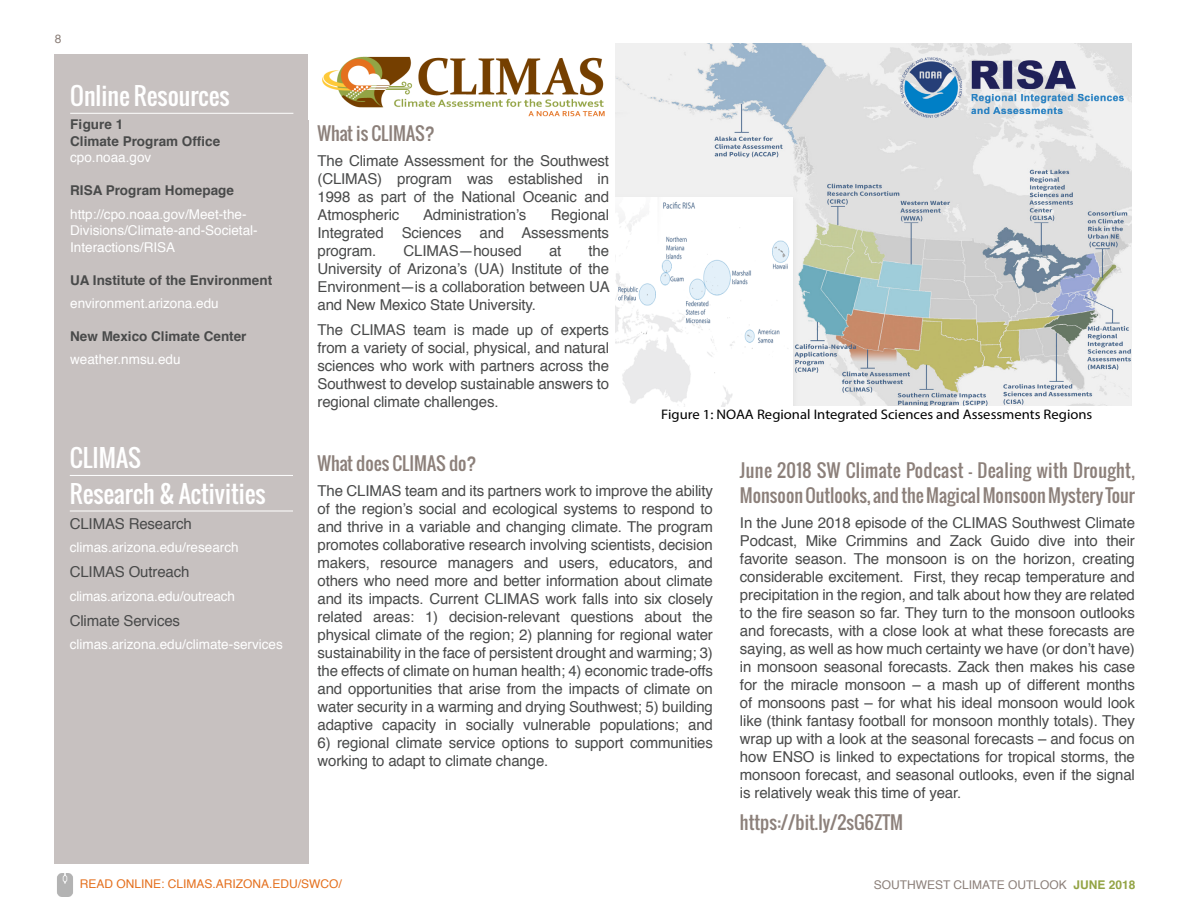
<style>
.page{position:relative;width:1188px;height:918px;background:#fff}
.page>*{position:absolute;margin:0;border:0;box-sizing:border-box;transform-origin:0 0}
.headline_white___ru{font:24px "Oswald";color:#fff}
.headline{font:18px/25.5px "Oswald";color:#8c807a}
.body{font:15px/18px "Helvetica";letter-spacing:-.01em;color:#494a4a;text-align:justify}
.t1{font:13.95px "Myriad Pro";color:#000;scale:1.06 1}
.subhead{font:13.5px/16.5px "Helvetica";color:#fff}
.subhead-2{font:700 13.5px "Helvetica";color:#494a4a}
.body-2{font:13.5px "Helvetica";color:#fff}
.t2{font:12px "Helvetica";color:#e4701e}
.t3{font:12px "Helvetica";color:#8c807a}
.s1{font-weight:700;color:#93a445}
</style>
<div class="page">
<img style="left:57px;top:874px;width:16px;height:22px">
<div style="left:54px;top:54px;width:255px;height:810px;background:#c7c1c0"></div>
<hr style="left:70px;top:113px;width:223px;height:1px;background:#fff">
<hr style="left:70px;top:475px;width:223px;height:1px;background:#fff">
<hr style="left:70px;top:511px;width:223px;height:1px;background:#fff">
<img style="left:616px;top:43px;width:516px;height:363px">
<img style="left:891px;top:43px;width:241px;height:103px">
<img style="left:616px;top:198px;width:176px;height:209px">
<img style="left:322px;top:56px;width:283px;height:61px">
<p class="t3" style="left:55px;top:30px;width:8px">8</p>
<p class="headline_white___ru" style="left:70px;top:78px;width:161px">Online Resources</p>
<p class="subhead-2" style="left:70px;top:114px;width:55px">Figure 1</p>
<p class="subhead-2" style="left:70px;top:130px;width:152px">Climate Program Office</p>
<p class="subhead" style="left:70px;top:150px;width:83px">cpo.noaa.gov</p>
<p class="subhead-2" style="left:70px;top:180px;width:165px">RISA Program Homepage</p>
<p class="subhead" style="left:70px;top:206px;width:189px">http://cpo.noaa.gov/Meet-the-<br>Divisions/Climate-and-Societal-<br>Interactions/RISA</p>
<p class="subhead-2" style="left:70px;top:269px;width:204px">UA Institute of the Environment</p>
<p class="subhead" style="left:70px;top:295px;width:150px">environment.arizona.edu</p>
<p class="subhead-2" style="left:70px;top:325px;width:178px">New Mexico Climate Center</p>
<p class="subhead" style="left:70px;top:352px;width:112px">weather.nmsu.edu</p>
<p class="headline_white___ru" style="left:70px;top:440px;width:73px">CLIMAS</p>
<p class="headline_white___ru" style="left:70px;top:475px;width:197px">Research &amp; Activities</p>
<p class="body" style="left:70px;top:515px;width:124px">CLIMAS Research</p>
<p class="body-2" style="left:70px;top:537px;width:170px">climas.arizona.edu/research</p>
<p class="body" style="left:70px;top:563px;width:121px">CLIMAS Outreach</p>
<p class="body-2" style="left:70px;top:586px;width:167px">climas.arizona.edu/outreach</p>
<p class="body" style="left:70px;top:612px;width:112px">Climate Services</p>
<p class="body-2" style="left:70px;top:634px;width:215px">climas.arizona.edu/climate-services</p>
<p class="headline" style="left:318px;top:121px;width:119px">What is CLIMAS?</p>
<p class="body" style="left:318px;top:152px;width:293px">The Climate Assessment for the Southwest (CLIMAS) program was established in 1998 as part of the National Oceanic and Atmospheric</p>
<p class="body" style="left:423px;top:206px;width:105px">Administration’s</p>
<p class="body" style="left:318px;top:206px;width:293px;text-indent:233px">Regional Integrated Sciences and Assessments program.</p>
<p class="body" style="left:404px;top:242px;width:120px">CLIMAS—housed</p>
<p class="body" style="left:549px;top:242px;width:14px">at</p>
<p class="body" style="left:318px;top:242px;width:294px;text-indent:271px">the University of Arizona’s (UA) Institute of the Environment—is a collaboration between UA and New Mexico State University.</p>
<p class="body" style="left:318px;top:321px;width:293px">The CLIMAS team is made up of experts from a variety of social, physical, and natural sciences who work with partners across the Southwest to develop sustainable answers to regional climate challenges.</p>
<p class="t1" style="left:661px;top:406px;width:408px">Figure 1: NOAA Regional Integrated Sciences and Assessments Regions</p>
<p class="headline" style="left:318px;top:451px;width:161px">What does CLIMAS do?</p>
<p class="body" style="left:318px;top:482px;width:397px">The CLIMAS team and its partners work to improve the ability of the region’s social and ecological systems to respond to and thrive in a variable and changing climate. The program promotes collaborative research involving scientists, decision makers, resource managers and users, educators, and others who need more and better information about climate and its impacts. Current CLIMAS work falls into six closely related areas: 1) decision-relevant questions about the physical climate of the region; 2) planning for regional water sustainability in the face of persistent drought and warming; 3) the effects of climate on human health; 4) economic trade-offs and opportunities that arise from the impacts of climate on water security in a warming and drying Southwest; 5) building adaptive capacity in socially vulnerable populations; and</p>
<p class="body" style="left:318px;top:734px;width:397px">6) regional climate service options to support communities working to adapt to climate change.</p>
<p class="headline" style="left:740px;top:457px;width:397px">June 2018 SW Climate Podcast - Dealing with Drought,<br>Monsoon Outlooks, and the Magical Monsoon Mystery Tour</p>
<p class="body" style="left:740px;top:514px;width:397px">In the June 2018 episode of the CLIMAS Southwest Climate Podcast, Mike Crimmins and Zack Guido dive into their favorite season. The monsoon is on the horizon, creating considerable excitement. First, they recap temperature and precipitation in the region, and talk about how they are related to the fire season so far. They turn to the monsoon outlooks and forecasts, with a close look at what these forecasts are saying, as well as how much certainty we have (or don’t have) in monsoon seasonal forecasts. Zack then makes his case for the miracle monsoon – a mash up of different months of monsoons past – for what his ideal monsoon would look like (think fantasy football for monsoon monthly totals). They wrap up with a look at the seasonal forecasts – and focus on how ENSO is linked to expectations for tropical storms, the monsoon forecast, and seasonal outlooks, even if the signal is relatively weak this time of year.</p>
<p class="headline" style="left:740px;top:810px;width:165px">https://bit.ly/2sG6ZTM</p>
<p class="t2" style="left:80px;top:875px;width:264px">READ ONLINE: CLIMAS.ARIZONA.EDU/SWCO/</p>
<p class="t3" style="left:874px;top:875px;width:263px">SOUTHWEST CLIMATE OUTLOOK <span class="s1">JUNE 2018</span></p>
</div>
